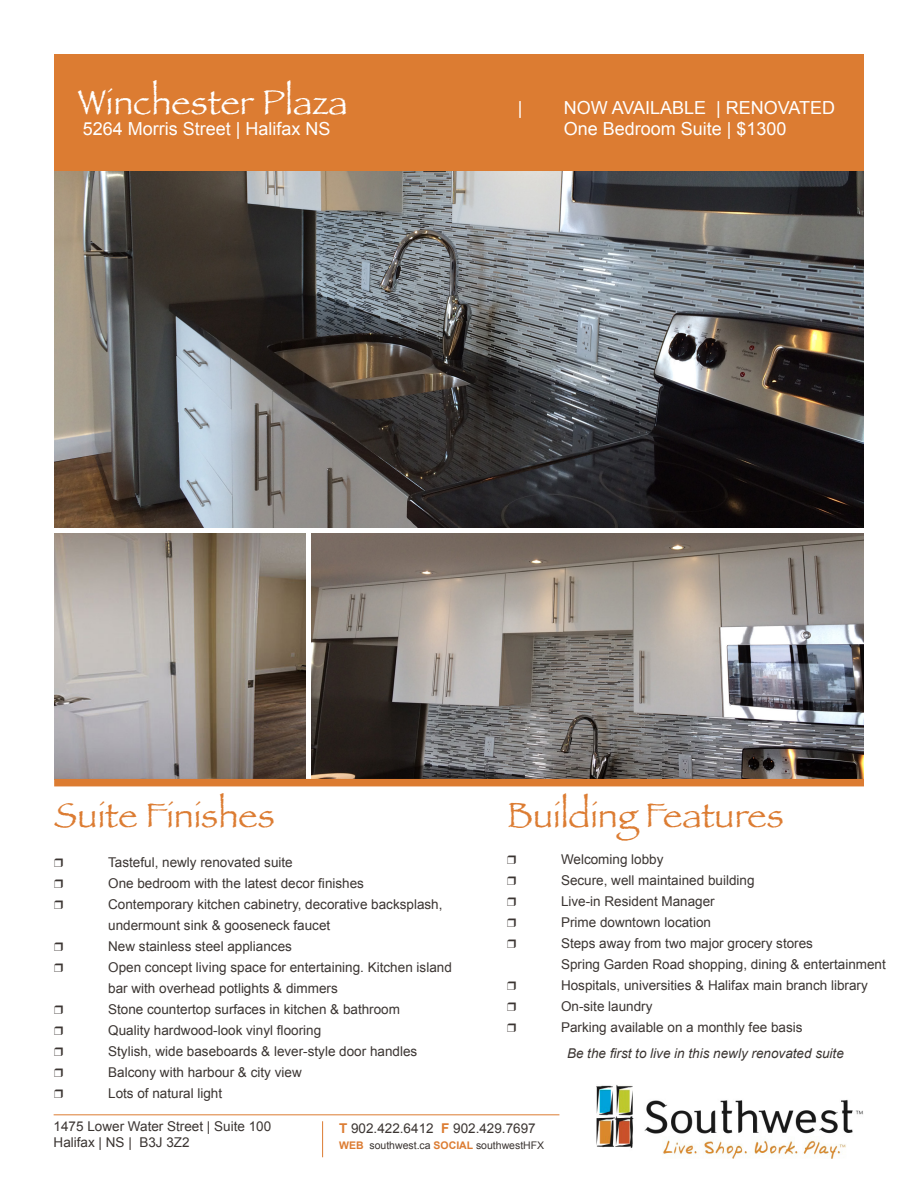
<style>
.page{position:relative;width:918px;height:1188px;background:#fff}
.page>*{position:absolute;margin:0;border:0;box-sizing:border-box;transform-origin:0 0}
.t1{font:36px "Papyrus";color:#dc7c32}
.t2{font:36px "Papyrus";color:#fff}
.t3{font:18px "Arial";color:#fff}
.t4{font:13.5px/21px "Arial";color:#3b3532}
.t5{font:italic 13.5px "Arial";color:#3b3532}
.t6{font:10.5px "Arial";color:#3b3532}
.s1{font-weight:700;color:#dc7c32}
</style>
<div class="page">
<img style="left:55px;top:171px;width:809px;height:357px">
<div style="left:54px;top:54px;width:810px;height:117px;background:#dc7c32"></div>
<img style="left:596px;top:1085px;width:267px;height:73px">
<img style="left:54px;top:533px;width:252px;height:246px">
<img style="left:311px;top:533px;width:553px;height:246px">
<div style="left:54px;top:779px;width:810px;height:7px;background:#dc7c32"></div>
<hr style="left:322px;top:1121px;width:1px;height:36px;background:#dc7c32">
<hr style="left:54px;top:1115px;width:505px;height:1px;background:#dc7c32">
<p class="t2" style="left:78px;top:80px;width:271px">Winchester Plaza</p>
<p class="t3" style="left:518px;top:96px;width:6px">|</p>
<p class="t3" style="left:564px;top:96px;width:273px">NOW AVAILABLE | RENOVATED</p>
<p class="t3" style="left:83px;top:117px;width:249px">5264 Morris Street | Halifax NS</p>
<p class="t3" style="left:564px;top:117px;width:224px">One Bedroom Suite | $1300</p>
<p class="t1" style="left:54px;top:793px;width:222px">Suite Finishes</p>
<p class="t4" style="left:108px;top:852px;width:186px">Tasteful, newly renovated suite</p>
<p class="t4" style="left:108px;top:873px;width:257px">One bedroom with the latest decor finishes</p>
<p class="t4" style="left:108px;top:894px;width:336px">Contemporary kitchen cabinetry, decorative backsplash, undermount sink &amp; gooseneck faucet</p>
<p class="t4" style="left:108px;top:936px;width:185px">New stainless steel appliances</p>
<p class="t4" style="left:108px;top:957px;width:345px">Open concept living space for entertaining. Kitchen island bar with overhead potlights &amp; dimmers</p>
<p class="t4" style="left:108px;top:999px;width:293px">Stone countertop surfaces in kitchen &amp; bathroom</p>
<p class="t4" style="left:108px;top:1020px;width:215px">Quality hardwood-look vinyl flooring</p>
<p class="t4" style="left:108px;top:1041px;width:311px">Stylish, wide baseboards &amp; lever-style door handles</p>
<p class="t4" style="left:108px;top:1062px;width:195px">Balcony with harbour &amp; city view</p>
<p class="t4" style="left:108px;top:1083px;width:116px">Lots of natural light</p>
<p class="t1" style="left:507px;top:793px;width:278px">Building Features</p>
<p class="t4" style="left:561px;top:849px;width:104px">Welcoming lobby</p>
<p class="t4" style="left:561px;top:870px;width:195px">Secure, well maintained building</p>
<p class="t4" style="left:561px;top:891px;width:155px">Live-in Resident Manager</p>
<p class="t4" style="left:561px;top:912px;width:152px">Prime downtown location</p>
<p class="t4" style="left:561px;top:933px;width:254px">Steps away from two major grocery stores</p>
<p class="t4" style="left:561px;top:954px;width:326px">Spring Garden Road shopping, dining &amp; entertainment</p>
<p class="t4" style="left:561px;top:975px;width:308px">Hospitals, universities &amp; Halifax main branch library</p>
<p class="t4" style="left:561px;top:996px;width:93px">On-site laundry</p>
<p class="t4" style="left:561px;top:1017px;width:243px">Parking available on a monthly fee basis</p>
<p class="t5" style="left:567px;top:1044px;width:278px">Be the first to live in this newly renovated suite</p>
<p class="t4" style="left:54px;top:1116px;width:219px">1475 Lower Water Street | Suite 100</p>
<p class="t4" style="left:54px;top:1132px;width:138px">Halifax | NS | B3J 3Z2</p>
<p class="t4" style="left:339px;top:1117px;width:198px"><span class="s1">T</span> 902.422.6412 <span class="s1">F</span> 902.429.7697</p>
<p class="t6" style="left:339px;top:1138px;width:207px"><span class="s1">WEB</span> southwest.ca <span class="s1">SOCIAL</span> southwestHFX</p>
</div>
